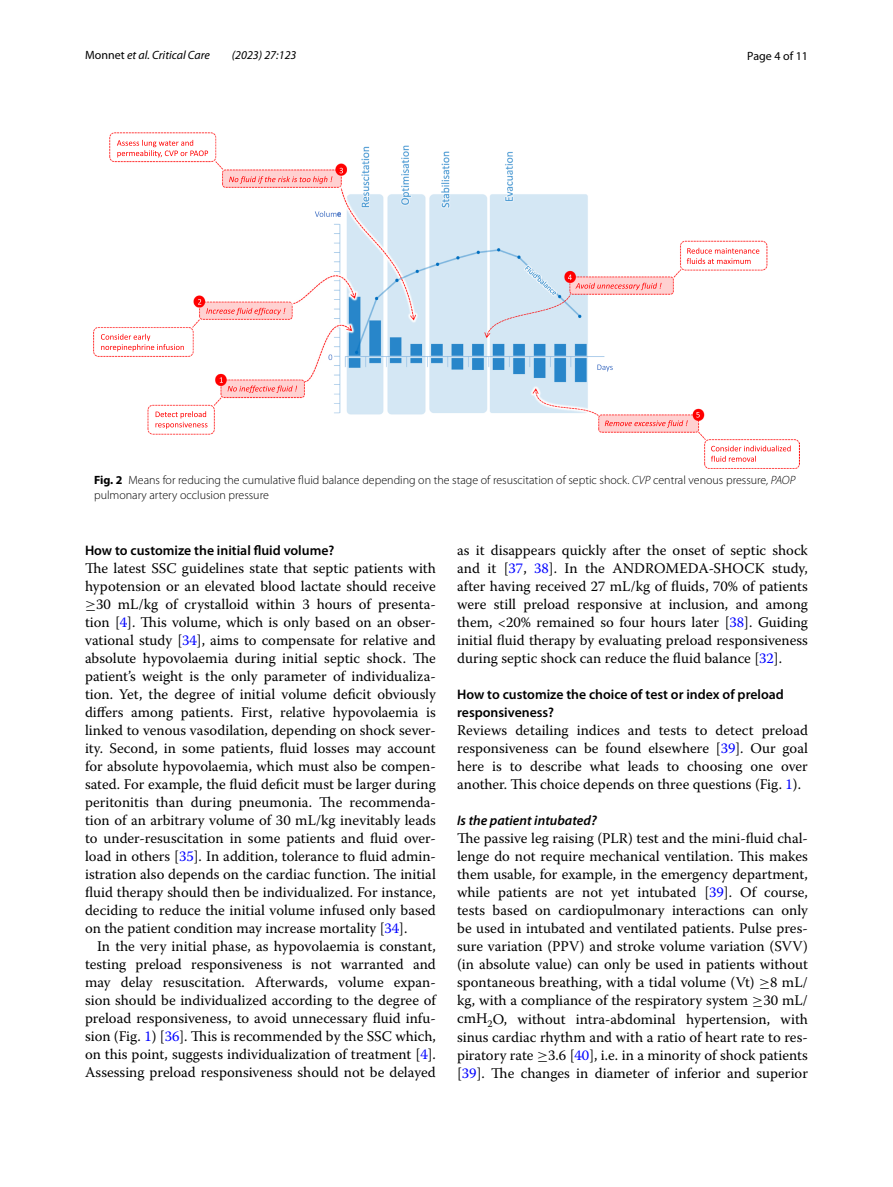
<style>
.page{position:relative;width:893px;height:1187px;background:#fff}
.page>*{position:absolute;margin:0;border:0;box-sizing:border-box;transform-origin:0 0}
.t1{font:14.7px/18px "Warnock Pro";color:#000;text-align:justify}
.t2{font:600 13.8px/18px "Myriad Pro";color:#000}
.t3{font:italic 600 13.8px "Myriad Pro";color:#000}
.t4{font:300 12px/15px "Myriad Pro";color:#000}
.t5{font:italic 12px "Myriad Pro";color:#000}
.t6{font:12px "Myriad Pro";color:#000}
.s1{font-style:normal}
.s2{font-weight:700}
.s3{font-style:italic}
.s4{font-family:"MTSY"}
.s5{color:#00f}
</style>
<div class="page">
<img style="left:93px;top:133px;width:706px;height:335px">
<svg style="left:315px;top:211px;width:26px;height:6px"></svg>
<svg style="left:597px;top:364px;width:16px;height:7px"></svg>
<svg style="left:220px;top:377px;width:77px;height:16px"></svg>
<svg style="left:156px;top:411px;width:51px;height:18px"></svg>
<svg style="left:101px;top:334px;width:83px;height:17px"></svg>
<svg style="left:198px;top:299px;width:87px;height:16px"></svg>
<svg style="left:229px;top:176px;width:103px;height:8px"></svg>
<svg style="left:117px;top:140px;width:91px;height:17px"></svg>
<svg style="left:340px;top:168px;width:3px;height:5px"></svg>
<svg style="left:605px;top:420px;width:83px;height:7px"></svg>
<svg style="left:711px;top:445px;width:80px;height:16px"></svg>
<svg style="left:696px;top:412px;width:4px;height:5px"></svg>
<svg style="left:687px;top:248px;width:72px;height:16px"></svg>
<svg style="left:568px;top:274px;width:93px;height:16px"></svg>
<p class="t5" style="left:85px;top:48px;width:126px"><span class="s1">Monnet</span> et al. Critical Care</p>
<p class="t5" style="left:232px;top:48px;width:66px">(2023) 27:123</p>
<p class="t6" style="left:747px;top:48px;width:62px">Page 4 of 11</p>
<p class="t4" style="left:94px;top:472px;width:703px"><span class="s2">Fig. 2</span> Means for reducing the cumulative fluid balance depending on the stage of resuscitation of septic shock. <span class="s3">CVP</span> central venous pressure<span class="s3">, PAOP </span>pulmonary artery occlusion pressure</p>
<p class="t2" style="left:85px;top:541px;width:251px">How to customize the initial fluid volume?</p>
<p class="t1" style="left:85px;top:558px;width:352px">The latest SSC guidelines state that septic patients with hypotension or an elevated blood lactate should receive <span class="s4">≥</span>30 mL/kg of crystalloid within 3 hours of presenta&shy;tion [<span class="s5">4</span>]. This volume, which is only based on an obser&shy;vational study [<span class="s5">34</span>], aims to compensate for relative and absolute hypovolaemia during initial septic shock. The patient’s weight is the only parameter of individualiza&shy;tion. Yet, the degree of initial volume deficit obviously differs among patients. First, relative hypovolaemia is linked to venous vasodilation, depending on shock sever&shy;ity. Second, in some patients, fluid losses may account for absolute hypovolaemia, which must also be compen&shy;sated. For example, the fluid deficit must be larger during peritonitis than during pneumonia. The recommenda&shy;tion of an arbitrary volume of 30 mL/kg inevitably leads to under-resuscitation in some patients and fluid over&shy;load in others [<span class="s5">35</span>]. In addition, tolerance to fluid admin&shy;istration also depends on the cardiac function. The initial fluid therapy should then be individualized. For instance, deciding to reduce the initial volume infused only based on the patient condition may increase mortality [<span class="s5">34</span>].</p>
<p class="t1" style="left:85px;top:936px;width:352px;text-indent:12px">In the very initial phase, as hypovolaemia is constant, testing preload responsiveness is not warranted and may delay resuscitation. Afterwards, volume expan&shy;sion should be individualized according to the degree of preload responsiveness, to avoid unnecessary fluid infu&shy;sion (Fig. <span class="s5">1</span>) [<span class="s5">36</span>]. This is recommended by the SSC which, on this point, suggests individualization of treatment [<span class="s5">4</span>].<br>Assessing preload responsiveness should not be delayed</p>
<p class="t1" style="left:457px;top:541px;width:352px">as it disappears quickly after the onset of septic shock and it [<span class="s5">37</span>, <span class="s5">38</span>]. In the ANDROMEDA-SHOCK study, after having received 27 mL/kg of fluids, 70% of patients were still preload responsive at inclusion, and among them, &lt;20% remained so four hours later [<span class="s5">38</span>]. Guiding initial fluid therapy by evaluating preload responsiveness during septic shock can reduce the fluid balance [<span class="s5">32</span>].</p>
<p class="t2" style="left:457px;top:685px;width:328px">How to customize the choice of test or index of preload responsiveness?</p>
<p class="t1" style="left:457px;top:721px;width:352px">Reviews detailing indices and tests to detect preload responsiveness can be found elsewhere [<span class="s5">39</span>]. Our goal here is to describe what leads to choosing one over another. This choice depends on three questions (Fig. <span class="s5">1</span>).</p>
<p class="t3" style="left:457px;top:812px;width:141px">Is the patient intubated?</p>
<p class="t1" style="left:457px;top:829px;width:352px">The passive leg raising (PLR) test and the mini-fluid chal&shy;lenge do not require mechanical ventilation. This makes them usable, for example, in the emergency department, while patients are not yet intubated [<span class="s5">39</span>]. Of course, tests based on cardiopulmonary interactions can only be used in intubated and ventilated patients. Pulse pres&shy;sure variation (PPV) and stroke volume variation (SVV) (in absolute value) can only be used in patients without spontaneous breathing, with a tidal volume (Vt) <span class="s4">≥</span>8 mL/ kg, with a compliance of the respiratory system <span class="s4">≥</span>30 mL/ cmH<sub>2</sub>O, without intra-abdominal hypertension, with sinus cardiac rhythm and with a ratio of heart rate to res&shy;piratory rate <span class="s4">≥</span>3.6 [<span class="s5">40</span>], i.e. in a minority of shock patients [<span class="s5">39</span>]. The changes in diameter of inferior and superior</p>
</div>
